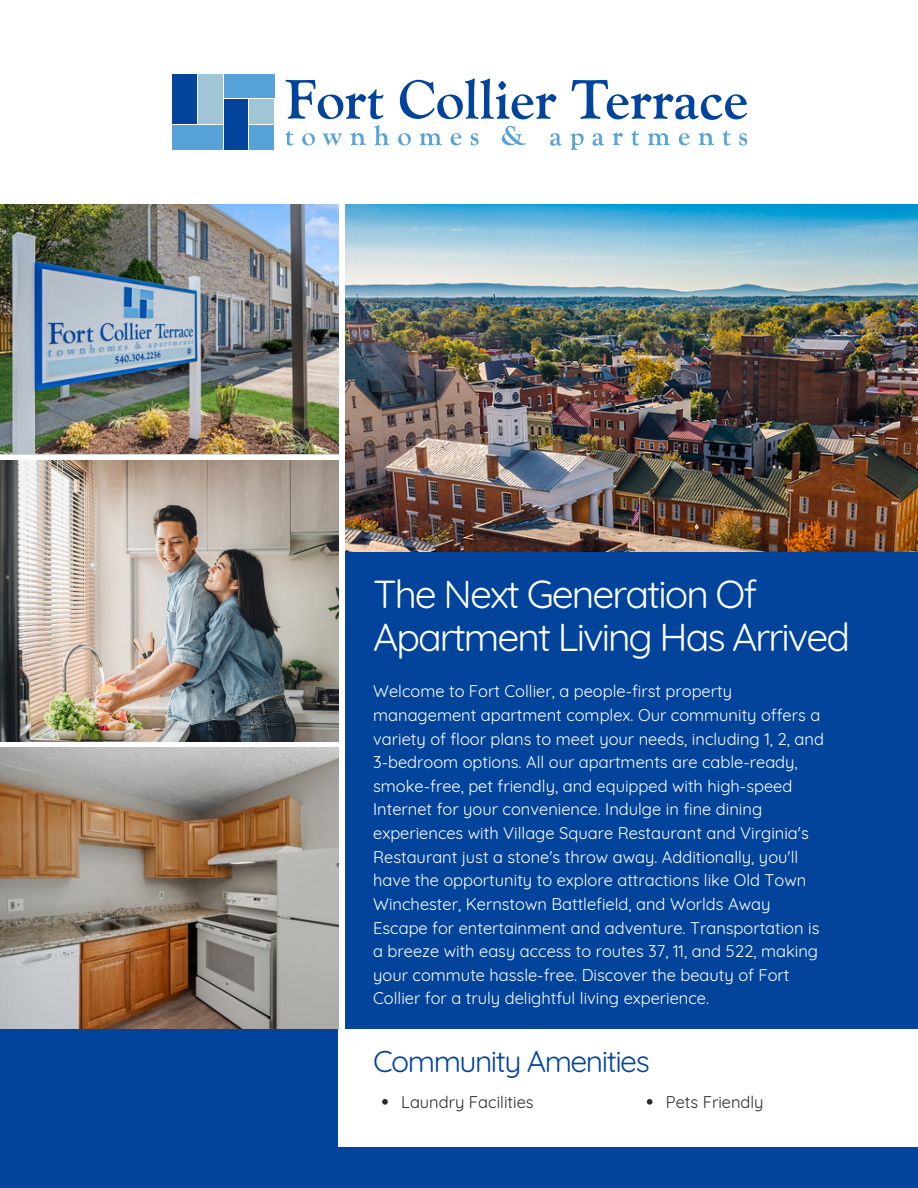
<style>
.page{position:relative;width:918px;height:1188px;background:#fff}
.page>*{position:absolute;margin:0;border:0;box-sizing:border-box;transform-origin:0 0}
.t1{font:39px/42.8px "Quicksand";letter-spacing:-.05em;color:#fff}
.t2{font:30px "Quicksand";letter-spacing:-.05em;color:#02449c}
.t3{font:16.5px/23.7px "Quicksand";color:#fff}
.t4{font:16.5px "Quicksand";color:#2b2b2b}
</style>
<div class="page">
<div style="left:0;top:796px;width:338px;height:392px;background:#02449c"></div>
<div style="left:224px;top:74px;width:50px;height:24px;background:#56a2d9"></div>
<div style="left:250px;top:100px;width:24px;height:24px;background:#a2c4d7"></div>
<div style="left:250px;top:126px;width:24px;height:24px;background:#56a2d9"></div>
<div style="left:172px;top:126px;width:50px;height:24px;background:#56a2d9"></div>
<div style="left:172px;top:74px;width:24px;height:50px;background:#02449c"></div>
<div style="left:198px;top:74px;width:24px;height:50px;background:#a2c4d7"></div>
<div style="left:224px;top:100px;width:24px;height:50px;background:#02449c"></div>
<svg style="left:285px;top:80px;width:98px;height:39px"></svg>
<svg style="left:400px;top:78px;width:156px;height:41px"></svg>
<svg style="left:572px;top:80px;width:175px;height:40px"></svg>
<svg style="left:285px;top:131px;width:8px;height:15px"></svg>
<svg style="left:302px;top:133px;width:13px;height:12px"></svg>
<svg style="left:323px;top:133px;width:19px;height:12px"></svg>
<svg style="left:350px;top:132px;width:16px;height:13px"></svg>
<svg style="left:374px;top:125px;width:15px;height:20px"></svg>
<svg style="left:398px;top:133px;width:13px;height:12px"></svg>
<svg style="left:420px;top:133px;width:22px;height:12px"></svg>
<svg style="left:451px;top:133px;width:11px;height:13px"></svg>
<svg style="left:471px;top:133px;width:8px;height:13px"></svg>
<svg style="left:502px;top:126px;width:24px;height:19px"></svg>
<svg style="left:550px;top:133px;width:12px;height:13px"></svg>
<svg style="left:570px;top:133px;width:14px;height:17px"></svg>
<svg style="left:592px;top:133px;width:12px;height:13px"></svg>
<svg style="left:613px;top:132px;width:10px;height:13px"></svg>
<svg style="left:631px;top:131px;width:8px;height:15px"></svg>
<svg style="left:648px;top:133px;width:22px;height:12px"></svg>
<svg style="left:679px;top:133px;width:11px;height:13px"></svg>
<svg style="left:699px;top:132px;width:15px;height:13px"></svg>
<svg style="left:723px;top:131px;width:8px;height:15px"></svg>
<svg style="left:739px;top:133px;width:8px;height:13px"></svg>
<div style="left:345px;top:204px;width:573px;height:824px;background:#02449c"></div>
<img style="left:345px;top:204px;width:573px;height:348px">
<img style="left:0;top:461px;width:339px;height:280px">
<img style="left:0;top:748px;width:339px;height:280px">
<div style="left:0;top:1148px;width:918px;height:40px;background:#02449c"></div>
<img style="left:0;top:204px;width:339px;height:250px">
<svg style="left:382px;top:1099px;width:6px;height:6px"></svg>
<svg style="left:647px;top:1099px;width:5px;height:6px"></svg>
<p class="t1" style="left:373px;top:572px;width:479px">The Next Generation Of<br>Apartment Living Has Arrived</p>
<p class="t3" style="left:373px;top:679px;width:452px">Welcome to Fort Collier, a people-first property management apartment complex. Our community offers a variety of floor plans to meet your needs, including 1, 2, and 3-bedroom options. All our apartments are cable-ready, smoke-free, pet friendly, and equipped with high-speed Internet for your convenience. Indulge in fine dining experiences with Village Square Restaurant and Virginia's Restaurant just a stone's throw away. Additionally, you'll have the opportunity to explore attractions like Old Town Winchester, Kernstown Battlefield, and Worlds Away Escape for entertainment and adventure. Transportation is a breeze with easy access to routes 37, 11, and 522, making your commute hassle-free. Discover the beauty of Fort Collier for a truly delightful living experience.</p>
<p class="t2" style="left:373px;top:1042px;width:278px">Community Amenities</p>
<p class="t4" style="left:401px;top:1092px;width:134px">Laundry Facilities</p>
<p class="t4" style="left:666px;top:1092px;width:99px">Pets Friendly</p>
</div>
